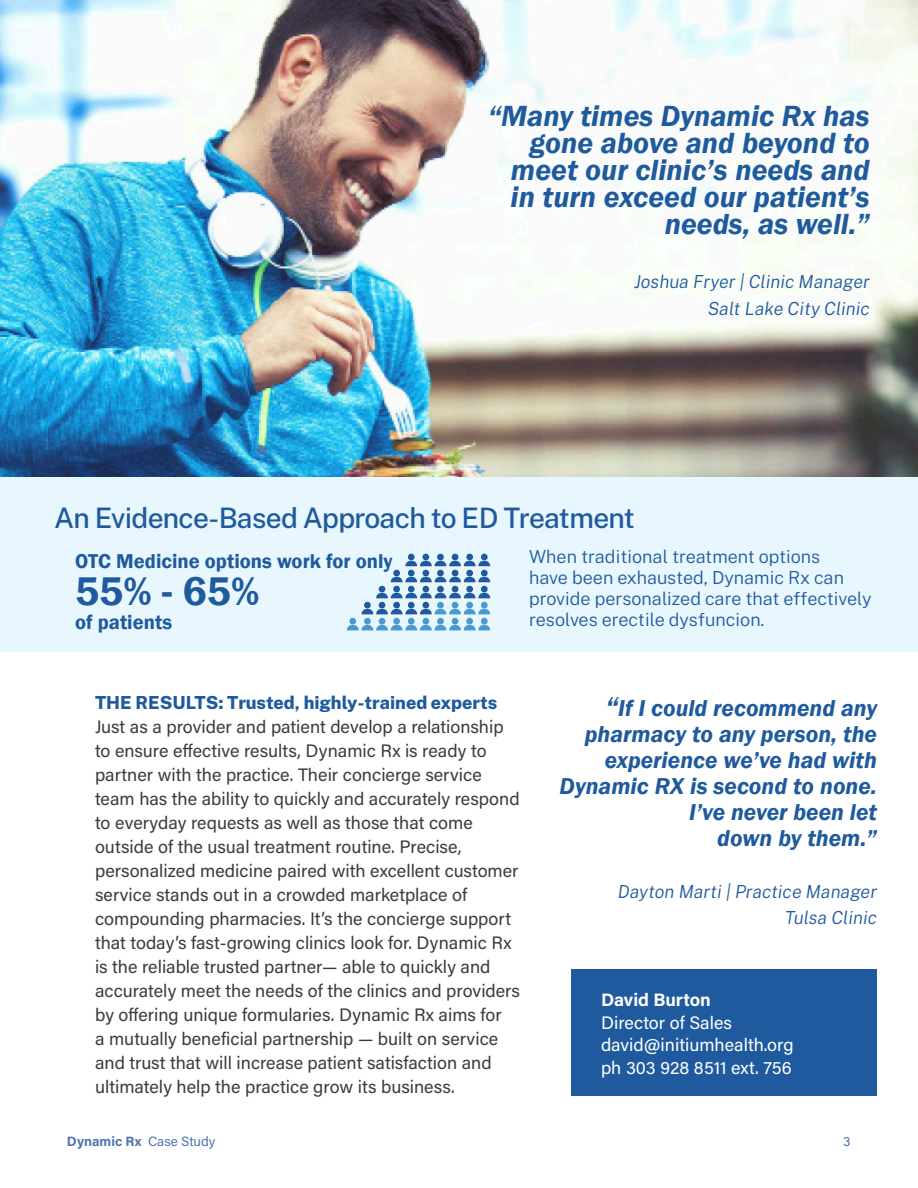
<style>
.page{position:relative;width:918px;height:1188px;background:#fff}
.page>*{position:absolute;margin:0;border:0;box-sizing:border-box;transform-origin:0 0}
.t1{font:600 41.1px "Franklin Gothic";color:#1e5a9d}
.t2{font:italic 600 30px/27px "Franklin Gothic";color:#1e5a9e;text-align:right}
.t3{font:500 28.2px "Public Sans";letter-spacing:-.025em;color:#1e5a9d}
.t4{font:italic 600 23.7px/26px "Franklin Gothic";color:#1e5a9d;text-align:right}
.t5{font:600 20.55px "Franklin Gothic";color:#1e5a9d}
.t6{font:18px/24px "Acumin Pro";color:#3c3c3d}
.t7{font:300 18px/21px "Public Sans";color:#1e5a9d}
.t8{font:18px "Acumin Pro";color:#fff}
.t9{font:italic 300 18px "Public Sans";color:#1e5a9e}
.t10{font:800 18px "Public Sans";color:#1e5a9d}
.t11{font:italic 300 18px "Public Sans";color:#1e5a9d}
.t12{font:700 18px "Acumin Pro";color:#fff}
.t13{font:700 13.5px "Acumin Pro";color:#4e75b0}
.t14{font:13.5px "Acumin Pro";color:#4e75b0}
.s1{font-size:28.35px}
.s2{font-weight:400}
</style>
<div class="page">
<div style="left:571px;top:970px;width:306px;height:126px;background:#1e5a9d"></div>
<div style="left:0;top:476px;width:918px;height:176px;background:#e8f6fd"></div>
<img style="left:0;top:0;width:918px;height:476px">
<div style="left:349px;top:618px;width:7px;height:7px;background:#4899ce;border-radius:50%"></div>
<div style="left:364px;top:618px;width:7px;height:7px;background:#4899ce;border-radius:50%"></div>
<div style="left:379px;top:618px;width:6px;height:7px;background:#4899ce;border-radius:50%"></div>
<div style="left:393px;top:618px;width:7px;height:7px;background:#4899ce;border-radius:50%"></div>
<div style="left:408px;top:618px;width:7px;height:7px;background:#4899ce;border-radius:50%"></div>
<div style="left:481px;top:618px;width:7px;height:7px;background:#4899ce;border-radius:50%"></div>
<div style="left:466px;top:618px;width:7px;height:7px;background:#4899ce;border-radius:50%"></div>
<div style="left:452px;top:618px;width:6px;height:7px;background:#4899ce;border-radius:50%"></div>
<div style="left:437px;top:618px;width:7px;height:7px;background:#4899ce;border-radius:50%"></div>
<svg style="left:347px;top:625px;width:143px;height:5px"></svg>
<div style="left:422px;top:618px;width:7px;height:7px;background:#4899ce;border-radius:50%"></div>
<svg style="left:362px;top:554px;width:128px;height:60px"></svg>
<p class="t2" style="left:488px;top:102px;width:383px">“Many times Dynamic Rx has gone above and beyond to meet our clinic’s needs and in turn exceed our patient’s needs, as well.”</p>
<p class="t9" style="left:634px;top:269px;width:237px">Joshua Fryer | Clinic Manager</p>
<p class="t9" style="left:708px;top:296px;width:164px">Salt Lake City Clinic</p>
<p class="t3" style="left:54px;top:497px;width:582px">An Evidence-Based Approach to ED Treatment</p>
<p class="t5" style="left:75px;top:548px;width:319px">OTC Medicine options work for only</p>
<p class="t1" style="left:75px;top:566px;width:186px">55% - 65%</p>
<p class="t5" style="left:75px;top:610px;width:98px">of patients</p>
<p class="t7" style="left:529px;top:545px;width:344px">When traditional treatment options<br>have been exhausted, Dynamic Rx can provide personalized care that effectively resolves erectile dysfuncion.</p>
<p class="t10" style="left:95px;top:690px;width:404px">THE RESULTS: Trusted, highly-trained experts</p>
<p class="t6" style="left:95px;top:714px;width:427px">Just as a provider and patient develop a relationship to ensure effective results, Dynamic Rx is ready to partner with the practice. Their concierge service team has the ability to quickly and accurately respond to everyday requests as well as those that come outside of the usual treatment routine. Precise, personalized medicine paired with excellent customer service stands out in a crowded marketplace of compounding pharmacies. It’s the concierge support that today’s fast-growing clinics look for. Dynamic Rx is the reliable trusted partner— able to quickly and accurately meet the needs of the clinics and providers by offering unique formularies. Dynamic Rx aims for<br>a mutually beneficial partnership — built on service and trust that will increase patient satisfaction and ultimately help the practice grow its business.</p>
<p class="t4" style="left:560px;top:695px;width:319px"><span class="s1">“</span>If I could recommend any pharmacy to any person, the experience we’ve had with<br>Dynamic RX is second to none.<br>I’ve never been let<br>down by them.”</p>
<p class="t11" style="left:618px;top:880px;width:261px">Dayton Marti | Practice Manager</p>
<p class="t11" style="left:785px;top:906px;width:94px">Tulsa Clinic</p>
<p class="t12" style="left:601px;top:987px;width:111px">David Burton</p>
<p class="t8" style="left:601px;top:1010px;width:133px">Director of Sales</p>
<p class="t8" style="left:601px;top:1033px;width:194px">david@initiumhealth.org</p>
<p class="t8" style="left:601px;top:1055px;width:192px">ph 303 928 8511 ext. 756</p>
<p class="t13" style="left:67px;top:1132px;width:150px">Dynamic Rx <span class="s2">Case Study</span></p>
<p class="t14" style="left:843px;top:1132px;width:9px">3</p>
</div>
